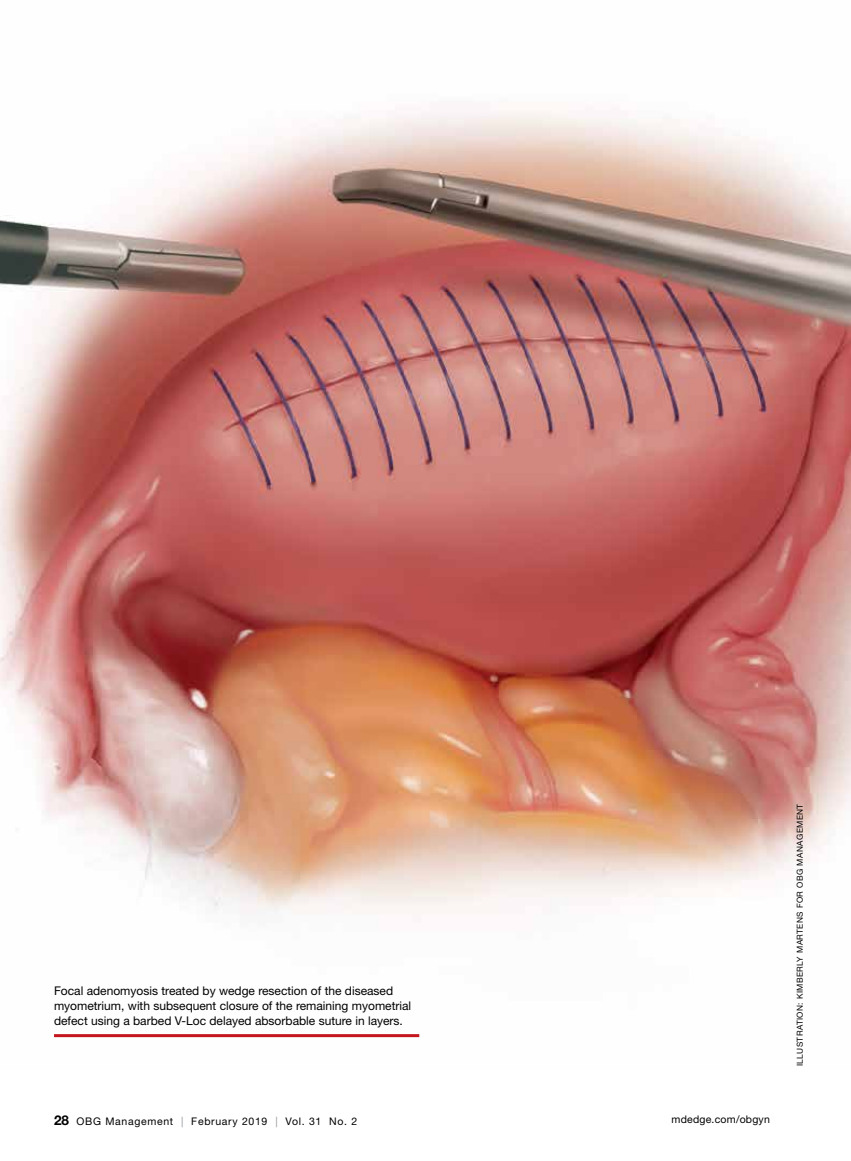
<style>
.page{position:relative;width:851px;height:1161px;background:#fff}
.page>*{position:absolute;margin:0;border:0;box-sizing:border-box;transform-origin:0 0}
.t1{font:12px/15px "Helvetica Neue LT Std";color:#000}
.t2{font:10.5px "Helvetica Neue LT Std";letter-spacing:.065em;color:#000}
.t3{font:10.5px "Helvetica Neue LT Std";letter-spacing:.02em;color:#000}
.t4{font:8.25px "Helvetica Neue LT Std";letter-spacing:.05em;color:#000}
.s1{font-weight:700;font-size:13.5px}
.s2{color:#939598}
</style>
<div class="page">
<img style="left:0;top:110px;width:850px;height:928px">
<hr style="left:54px;top:1034px;width:365px;height:3px;background:#c4161c">
<p class="t1" style="left:54px;top:983px;width:359px">Focal adenomyosis treated by wedge resection of the diseased myometrium, with subsequent closure of the remaining myometrial defect using a barbed V-Loc delayed absorbable suture in layers.</p>
<p class="t2" style="left:54px;top:1115px;width:305px"><span class="s1">28</span> OBG Management <span class="s2">|</span> February 2019 <span class="s2">|</span> Vol. 31 No. 2</p>
<p class="t3" style="left:671px;top:1114px;width:100px">mdedge.com/obgyn</p>
<p class="t4" style="left:795px;top:1066px;width:264px;rotate:-90deg">ILLUSTRATION: KIMBERLY MARTENS FOR OBG MANAGEMENT</p>
</div>
